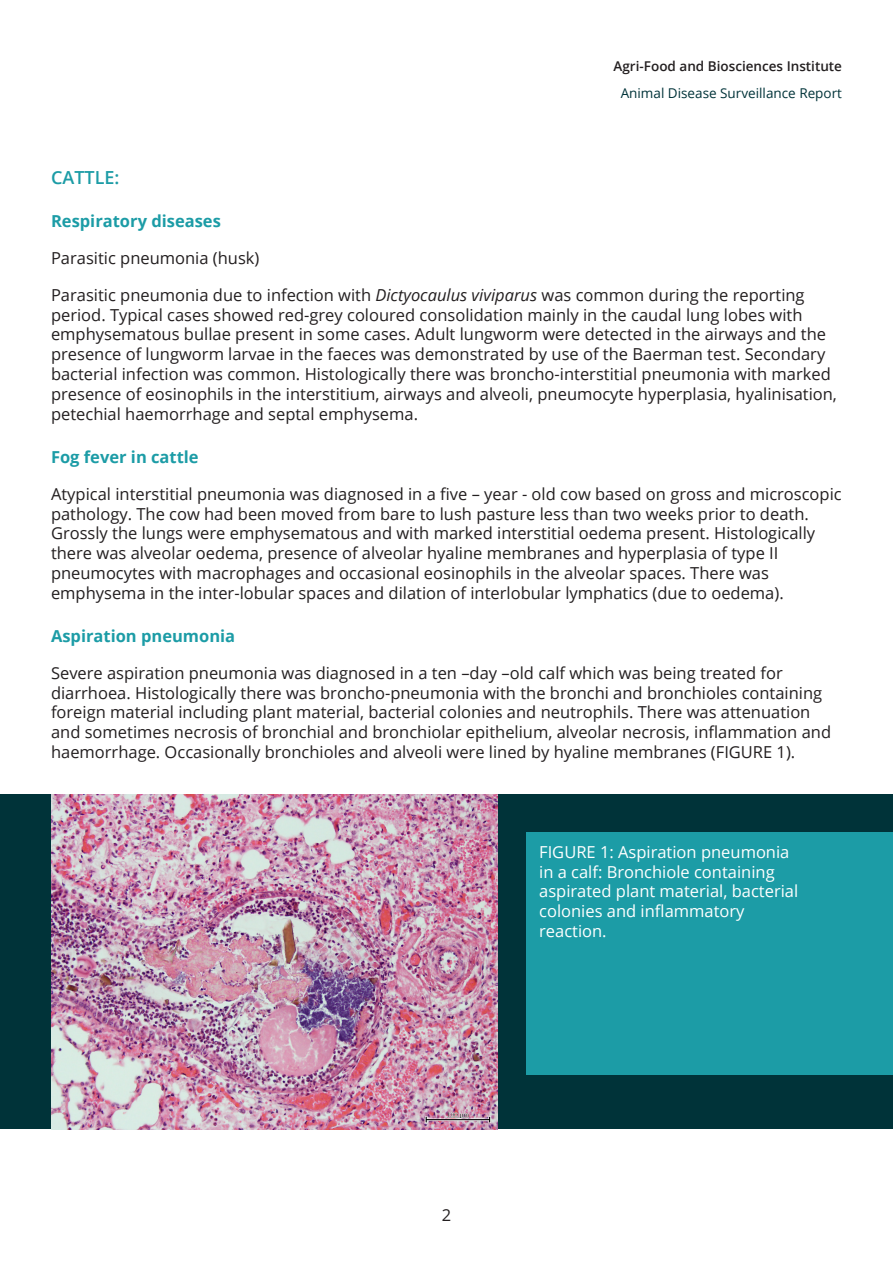
<style>
.page{position:relative;width:893px;height:1263px;background:#fff}
.page>*{position:absolute;margin:0;border:0;box-sizing:border-box;transform-origin:0 0}
._2nd_Heading{font:600 18px "Open Sans";color:#1c9ca6}
.t1{font:16.5px/19.8px "Open Sans";color:#231f20}
.Image_Annotation{font:16.5px/19.8px "Open Sans";color:#fff}
.Heading_3{font:700 16.5px "Open Sans";color:#1c9ca6}
.t2{font:600 13.5px "Open Sans";color:#231f20}
.t3{font:13.5px "Open Sans";color:#003339}
.s1{font-style:italic}
</style>
<div class="page">
<div style="left:0;top:794px;width:893px;height:335px;background:#003339"></div>
<img style="left:51px;top:794px;width:446px;height:335px">
<div style="left:526px;top:832px;width:367px;height:243px;background:#1c9ca6"></div>
<p class="t2" style="left:613px;top:56px;width:230px">Agri-Food and Biosciences Institute</p>
<p class="t3" style="left:621px;top:83px;width:223px">Animal Disease Surveillance Report</p>
<p class="_2nd_Heading" style="left:51px;top:165px;width:70px">CATTLE:</p>
<p class="Heading_3" style="left:51px;top:210px;width:171px">Respiratory diseases</p>
<p class="t1" style="left:51px;top:248px;width:210px">Parasitic pneumonia (husk)</p>
<p class="t1" style="left:51px;top:284px;width:787px">Parasitic pneumonia due to infection with <span class="s1">Dictyocaulus viviparus</span> was common during the reporting period. Typical cases showed red-grey coloured consolidation mainly in the caudal lung lobes with emphysematous bullae present in some cases. Adult lungworm were detected in the airways and the presence of lungworm larvae in the faeces was demonstrated by use of the Baerman test. Secondary bacterial infection was common. Histologically there was broncho-interstitial pneumonia with marked presence of eosinophils in the interstitium, airways and alveoli, pneumocyte hyperplasia, hyalinisation, petechial haemorrhage and septal emphysema.</p>
<p class="Heading_3" style="left:51px;top:445px;width:149px">Fog fever in cattle</p>
<p class="t1" style="left:51px;top:483px;width:792px">Atypical interstitial pneumonia was diagnosed in a five – year - old cow based on gross and microscopic pathology. The cow had been moved from bare to lush pasture less than two weeks prior to death.<br>Grossly the lungs were emphysematous and with marked interstitial oedema present. Histologically there was alveolar oedema, presence of alveolar hyaline membranes and hyperplasia of type II pneumocytes with macrophages and occasional eosinophils in the alveolar spaces. There was emphysema in the inter-lobular spaces and dilation of interlobular lymphatics (due to oedema).</p>
<p class="Heading_3" style="left:51px;top:624px;width:186px">Aspiration pneumonia</p>
<p class="t1" style="left:51px;top:662px;width:782px">Severe aspiration pneumonia was diagnosed in a ten –day –old calf which was being treated for diarrhoea. Histologically there was broncho-pneumonia with the bronchi and bronchioles containing foreign material including plant material, bacterial colonies and neutrophils. There was attenuation and sometimes necrosis of bronchial and bronchiolar epithelium, alveolar necrosis, inflammation and haemorrhage. Occasionally bronchioles and alveoli were lined by hyaline membranes (FIGURE 1).</p>
<p class="Image_Annotation" style="left:539px;top:841px;width:261px">FIGURE 1: Aspiration pneumonia in a calf: Bronchiole containing aspirated plant material, bacterial colonies and inflammatory reaction.</p>
<p class="t1" style="left:442px;top:1205px;width:11px">2</p>
</div>
